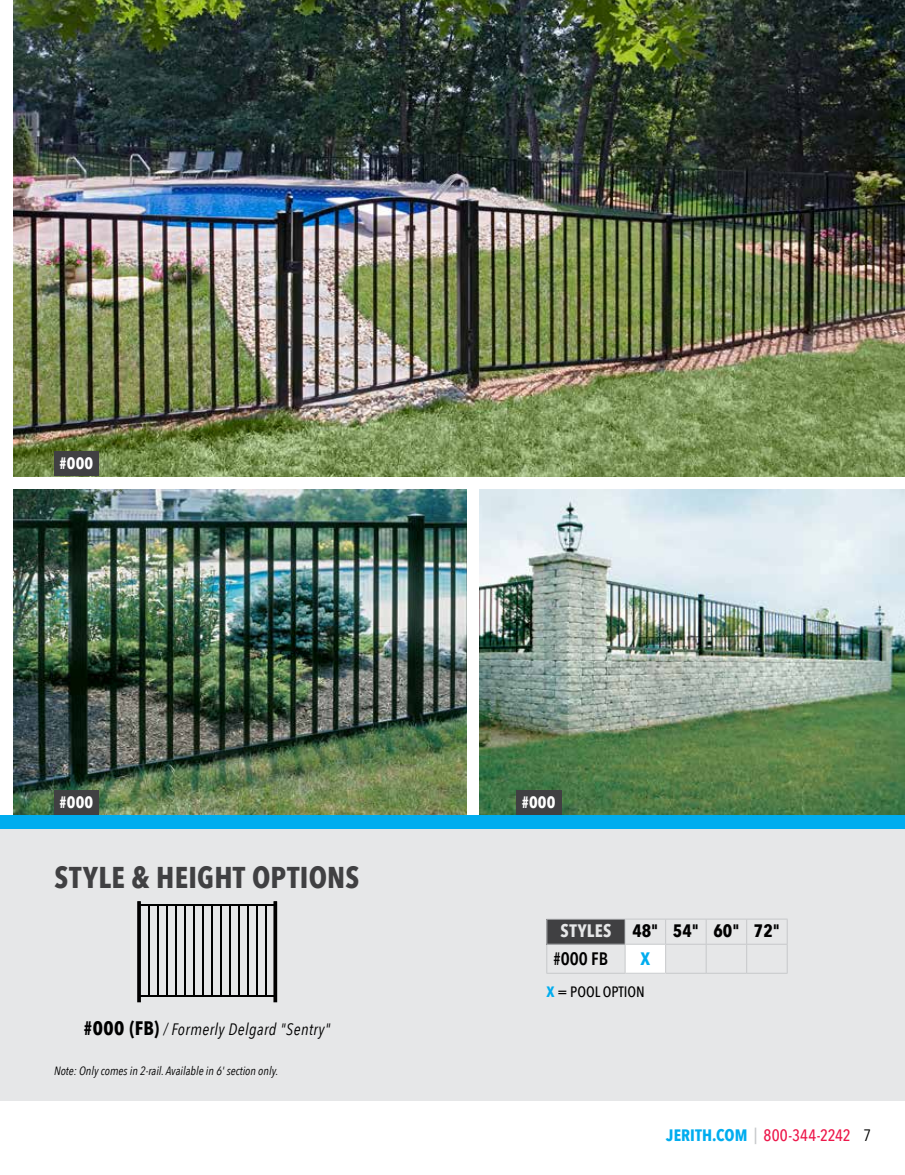
<style>
.page{position:relative;width:905px;height:1175px;background:#fff}
.page>*{position:absolute;margin:0;border:0;box-sizing:border-box;transform-origin:0 0}
.t1{font:700 30px "Avenir Next Condensed";letter-spacing:.01em;color:#404042}
.t2{font:700 18px/27.5px "Avenir Next Condensed";letter-spacing:.01em;color:#000}
.t3{font:700 18px "Avenir Next Condensed";color:#00adef}
.t4{font:italic 16.5px "Avenir Next Condensed";letter-spacing:.025em;color:#000}
.t5{font:500 16.5px "Avenir Next Condensed";letter-spacing:.01em;color:#ed174a}
.t6{font:700 16.5px "Avenir Next Condensed";letter-spacing:.015em;color:#fff}
.t7{font:500 15px "Avenir Next Condensed";color:#000}
.t8{font:italic 12px "Avenir Next Condensed";color:#000}
.s1{font-weight:700;font-style:normal;font-size:19.5px}
.s2{color:#e6e7e8}
.s3{font-weight:600}
.s4{font-weight:700;color:#00adef}
.s5{color:#c6c8ca}
.s6{font-weight:400;color:#000}
</style>
<div class="page">
<div style="left:0;top:827px;width:904px;height:273px;background:#e6e7e8"></div>
<img style="left:479px;top:490px;width:425px;height:325px">
<img style="left:14px;top:490px;width:452px;height:325px">
<img style="left:14px;top:0;width:890px;height:476px">
<div style="left:54px;top:790px;width:45px;height:25px;background:#404042"></div>
<div style="left:54px;top:451px;width:45px;height:25px;background:#404042"></div>
<div style="left:516px;top:790px;width:45px;height:25px;background:#404042"></div>
<div style="left:546px;top:919px;width:79px;height:25px;background:#404042"></div>
<div style="left:625px;top:944px;width:40px;height:29px;background:#fff"></div>
<hr style="left:625px;top:943px;width:40px;height:1px;background:#c6c8ca">
<hr style="left:665px;top:943px;width:41px;height:1px;background:#c6c8ca">
<hr style="left:706px;top:943px;width:40px;height:1px;background:#c6c8ca">
<hr style="left:746px;top:943px;width:41px;height:1px;background:#c6c8ca">
<hr style="left:625px;top:972px;width:40px;height:1px;background:#c6c8ca">
<hr style="left:665px;top:972px;width:41px;height:1px;background:#c6c8ca">
<hr style="left:706px;top:972px;width:40px;height:1px;background:#c6c8ca">
<hr style="left:746px;top:972px;width:41px;height:1px;background:#c6c8ca">
<svg style="left:624px;top:919px;width:1px;height:53px"></svg>
<svg style="left:665px;top:919px;width:1px;height:53px"></svg>
<svg style="left:705px;top:919px;width:1px;height:53px"></svg>
<svg style="left:746px;top:919px;width:1px;height:53px"></svg>
<hr style="left:546px;top:943px;width:79px;height:1px;background:#c6c8ca">
<hr style="left:546px;top:972px;width:79px;height:1px;background:#c6c8ca">
<hr style="left:546px;top:918px;width:79px;height:1px;background:#c6c8ca">
<hr style="left:625px;top:918px;width:40px;height:1px;background:#c6c8ca">
<hr style="left:665px;top:918px;width:41px;height:1px;background:#c6c8ca">
<hr style="left:706px;top:918px;width:40px;height:1px;background:#c6c8ca">
<hr style="left:746px;top:918px;width:41px;height:1px;background:#c6c8ca">
<svg style="left:546px;top:919px;width:1px;height:53px"></svg>
<div style="left:0;top:815px;width:904px;height:13px;background:#00adef"></div>
<hr style="left:238px;top:905px;width:1px;height:91px;background:#000">
<hr style="left:148px;top:905px;width:1px;height:91px;background:#000">
<hr style="left:157px;top:905px;width:1px;height:91px;background:#000">
<hr style="left:166px;top:905px;width:1px;height:91px;background:#000">
<hr style="left:175px;top:905px;width:1px;height:91px;background:#000">
<hr style="left:184px;top:905px;width:1px;height:91px;background:#000">
<hr style="left:193px;top:905px;width:1px;height:91px;background:#000">
<hr style="left:202px;top:905px;width:1px;height:91px;background:#000">
<hr style="left:211px;top:905px;width:1px;height:91px;background:#000">
<hr style="left:220px;top:905px;width:1px;height:91px;background:#000">
<hr style="left:229px;top:905px;width:1px;height:91px;background:#000">
<hr style="left:247px;top:905px;width:1px;height:91px;background:#000">
<hr style="left:256px;top:905px;width:1px;height:91px;background:#000">
<hr style="left:265px;top:905px;width:1px;height:91px;background:#000">
<hr style="left:139px;top:904px;width:136px;height:1px;background:#000">
<hr style="left:139px;top:995px;width:136px;height:1px;background:#000">
<svg style="left:137px;top:901px;width:4px;height:101px"></svg>
<svg style="left:273px;top:901px;width:4px;height:101px"></svg>
<h3 class="t6" style="left:60px;top:453px;width:35px">#000</h3>
<h3 class="t6" style="left:60px;top:792px;width:35px">#000</h3>
<h1 class="t1" style="left:55px;top:859px;width:306px">STYLE &amp; HEIGHT OPTIONS</h1>
<h3 class="t4" style="left:84px;top:1019px;width:248px"><span class="s1">#000 (FB)</span> / Formerly Delgard "Sentry"</h3>
<p class="t8" style="left:54px;top:1064px;width:226px">Note: Only comes in 2-rail. Available in 6' section only.</p>
<h3 class="t6" style="left:522px;top:792px;width:35px">#000</h3>
<h2 class="t2" style="left:553px;top:917px;width:228px;text-indent:7px"><span class="s2">STYLES</span> 48" 54" 60" 72" <span class="s3">#000 FB</span></h2>
<h2 class="t3" style="left:640px;top:947px;width:11px">X</h2>
<p class="t7" style="left:546px;top:983px;width:100px"><span class="s4">X</span> = POOL OPTION</p>
<h3 class="t5" style="left:666px;top:1125px;width:206px"><span class="s4">JERITH.COM</span> <span class="s5">|</span> 800-344-2242 <span class="s6">7</span></h3>
</div>
